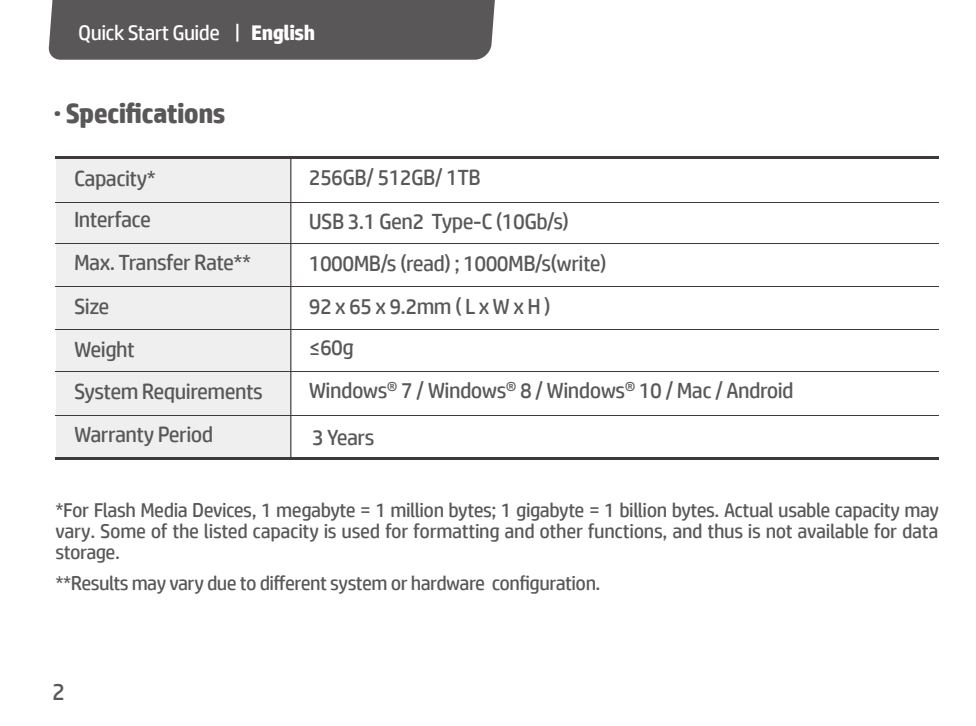
<style>
.page{position:relative;width:976px;height:726px;background:#fff}
.page>*{position:absolute;margin:0;border:0;box-sizing:border-box;transform-origin:0 0}
.t1{font:700 28px "HP Simplified";letter-spacing:-.025em;color:#595757}
.t2{font:24px "HP Simplified";color:#595757}
.t3{font:22px/42.8px "HP Simplified";letter-spacing:-.025em;color:#595757}
.t4{font:21.2px "HP Simplified";letter-spacing:-.025em;color:#fff}
.t5{font:20px/20.8px "HP Simplified";letter-spacing:-.025em;color:#595757;text-align:justify}
.s1{font-weight:700}
</style>
<div class="page">
<div style="left:48px;top:0;width:447px;height:60px;background:#595757"></div>
<div style="left:56px;top:157px;width:235px;height:302px;background:#efefef"></div>
<hr style="left:56px;top:156px;width:882px;height:3px;background:#3e3a39">
<hr style="left:56px;top:202px;width:882px;height:1px;background:#3e3a39">
<hr style="left:56px;top:243px;width:882px;height:1px;background:#3e3a39">
<hr style="left:56px;top:329px;width:882px;height:1px;background:#3e3a39">
<hr style="left:56px;top:371px;width:882px;height:1px;background:#3e3a39">
<hr style="left:56px;top:414px;width:882px;height:1px;background:#3e3a39">
<hr style="left:56px;top:286px;width:882px;height:1px;background:#3e3a39">
<hr style="left:56px;top:457px;width:882px;height:3px;background:#3e3a39">
<hr style="left:290px;top:157px;width:1px;height:301px;background:#3e3a39">
<p class="t4" style="left:78px;top:19px;width:238px">Quick Start Guide | <span class="s1">English</span></p>
<h1 class="t1" style="left:53px;top:95px;width:173px">· Specifications</h1>
<p class="t3" style="left:74px;top:156px;width:83px">Capacity*</p>
<p class="t3" style="left:74px;top:198px;width:190px">Interface<br>Max. Transfer Rate**<br>Size<br>Weight<br>System Requirements<br>Warranty Period</p>
<p class="t3" style="left:308px;top:156px;width:486px">256GB/ 512GB/ 1TB<br>USB 3.1 Gen2 Type-C (10Gb/s)<br>1000MB/s (read) ; 1000MB/s(write)<br>92 x 65 x 9.2mm ( L x W x H )<br>≤60g<br>Windows® 7 / Windows® 8 / Windows® 10 / Mac / Android</p>
<p class="t3" style="left:312px;top:415px;width:64px">3 Years</p>
<p class="t5" style="left:56px;top:500px;width:884px">*For Flash Media Devices, 1 megabyte = 1 million bytes; 1 gigabyte = 1 billion bytes. Actual usable capacity may vary. Some of the listed capacity is used for formatting and other functions, and thus is not available for data storage.</p>
<p class="t5" style="left:56px;top:572px;width:546px">**Results may vary due to different system or hardware configuration.</p>
<p class="t2" style="left:52px;top:676px;width:14px">2</p>
</div>
